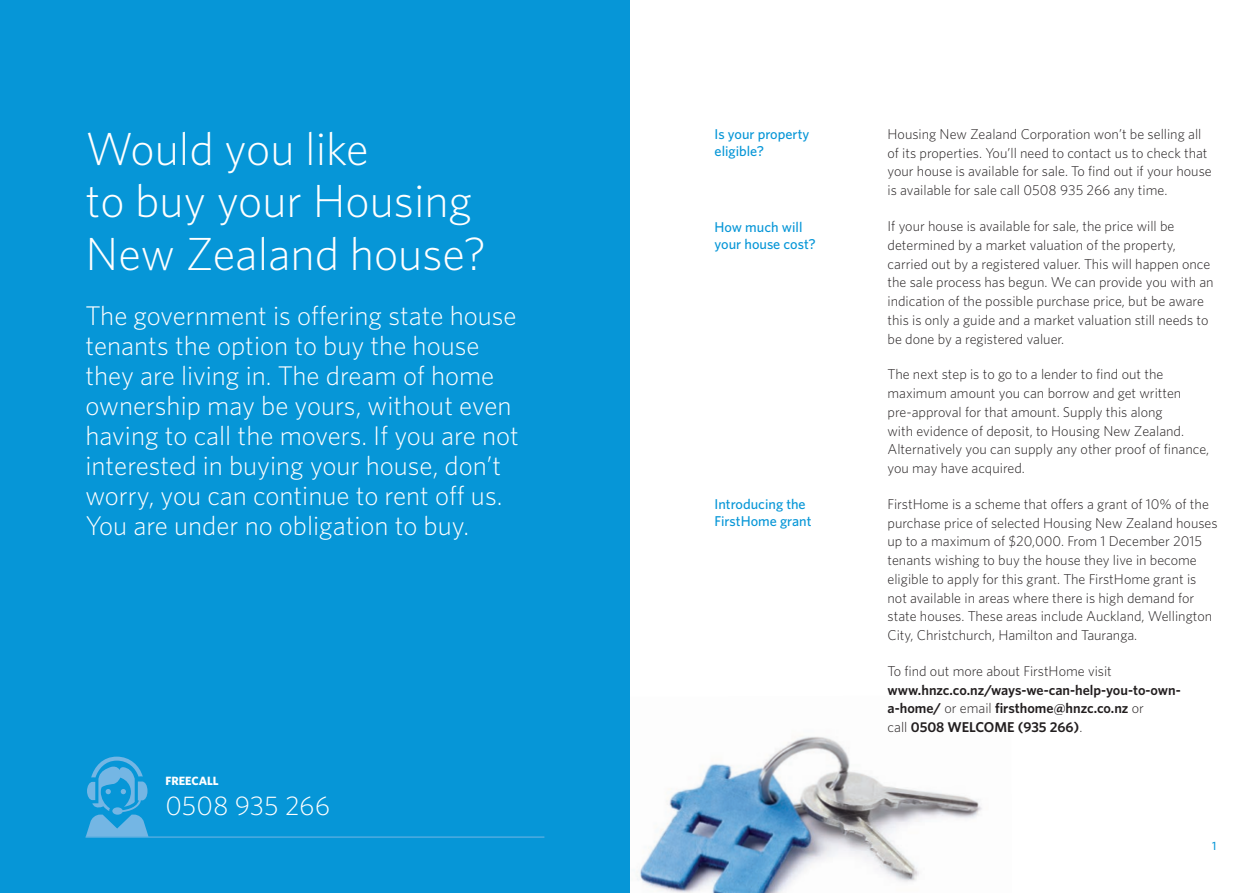
<style>
.page{position:relative;width:1259px;height:893px;background:#fff}
.page>*{position:absolute;margin:0;border:0;box-sizing:border-box;transform-origin:0 0}
.t1{font:300 46.5px/52.5px "Whitney";color:#fff}
.t2{font:300 27px/30px "Whitney";color:#fff}
.t3{font:300 14.25px/18.8px "Whitney";color:#231f20}
.t4{font:600 14.25px/18.8px "Whitney";color:#231f20}
.t5{font:500 14.25px/17.2px "Whitney";color:#0696d7}
.t6{font:700 12px "Whitney";color:#fff}
.t7{font:500 12px "Whitney";color:#0696d7}
.s1{font-weight:300}
</style>
<div class="page">
<img style="left:629px;top:695px;width:353px;height:198px">
<div style="left:0;top:0;width:629px;height:893px;background:#0696d7"></div>
<hr style="left:85px;top:837px;width:459px;height:1px;background:#74b6e4">
<svg style="left:86px;top:757px;width:63px;height:80px"></svg>
<h1 class="t1" style="left:86px;top:121px;width:402px">Would you like<br>to buy your Housing<br>New Zealand house?</h1>
<p class="t2" style="left:86px;top:300px;width:435px">The government is offering state house tenants the option to buy the house they are living in. The dream of home ownership may be yours, without even having to call the movers. If you are not interested in buying your house, don’t worry, you can continue to rent off us.<br>You are under no obligation to buy.</p>
<p class="t6" style="left:165px;top:773px;width:55px">FREECALL</p>
<h2 class="t2" style="left:165px;top:790px;width:166px">0508 935 266</h2>
<p class="t5" style="left:714px;top:125px;width:96px">Is your property eligible?</p>
<p class="t5" style="left:714px;top:218px;width:103px">How much will your house cost?</p>
<p class="t5" style="left:714px;top:495px;width:98px">Introducing the<br>FirstHome grant</p>
<p class="t3" style="left:887px;top:124px;width:326px">Housing New Zealand Corporation won’t be selling all of its properties. You’ll need to contact us to check that your house is available for sale. To find out if your house is available for sale call 0508 935 266 any time.</p>
<p class="t3" style="left:887px;top:216px;width:328px">If your house is available for sale, the price will be determined by a market valuation of the property, carried out by a registered valuer. This will happen once the sale process has begun. We can provide you with an indication of the possible purchase price, but be aware this is only a guide and a market valuation still needs to be done by a registered valuer.</p>
<p class="t3" style="left:887px;top:364px;width:323px">The next step is to go to a lender to find out the maximum amount you can borrow and get written pre-approval for that amount. Supply this along<br>with evidence of deposit, to Housing New Zealand.<br>Alternatively you can supply any other proof of finance, you may have acquired.</p>
<p class="t3" style="left:887px;top:494px;width:332px">FirstHome is a scheme that offers a grant of 10% of the purchase price of selected Housing New Zealand houses up to a maximum of $20,000. From 1 December 2015 tenants wishing to buy the house they live in become eligible to apply for this grant. The FirstHome grant is not available in areas where there is high demand for state houses. These areas include Auckland, Wellington City, Christchurch, Hamilton and Tauranga.</p>
<p class="t3" style="left:887px;top:661px;width:226px">To find out more about FirstHome visit</p>
<p class="t4" style="left:887px;top:680px;width:295px">www.hnzc.co.nz/ways-we-can-help-you-to-own&shy;a-home/ <span class="s1">or email</span> firsthome@hnzc.co.nz <span class="s1">or<br>call</span> 0508 WELCOME (935 266)<span class="s1">.</span></p>
<p class="t7" style="left:1212px;top:838px;width:6px">1</p>
</div>
